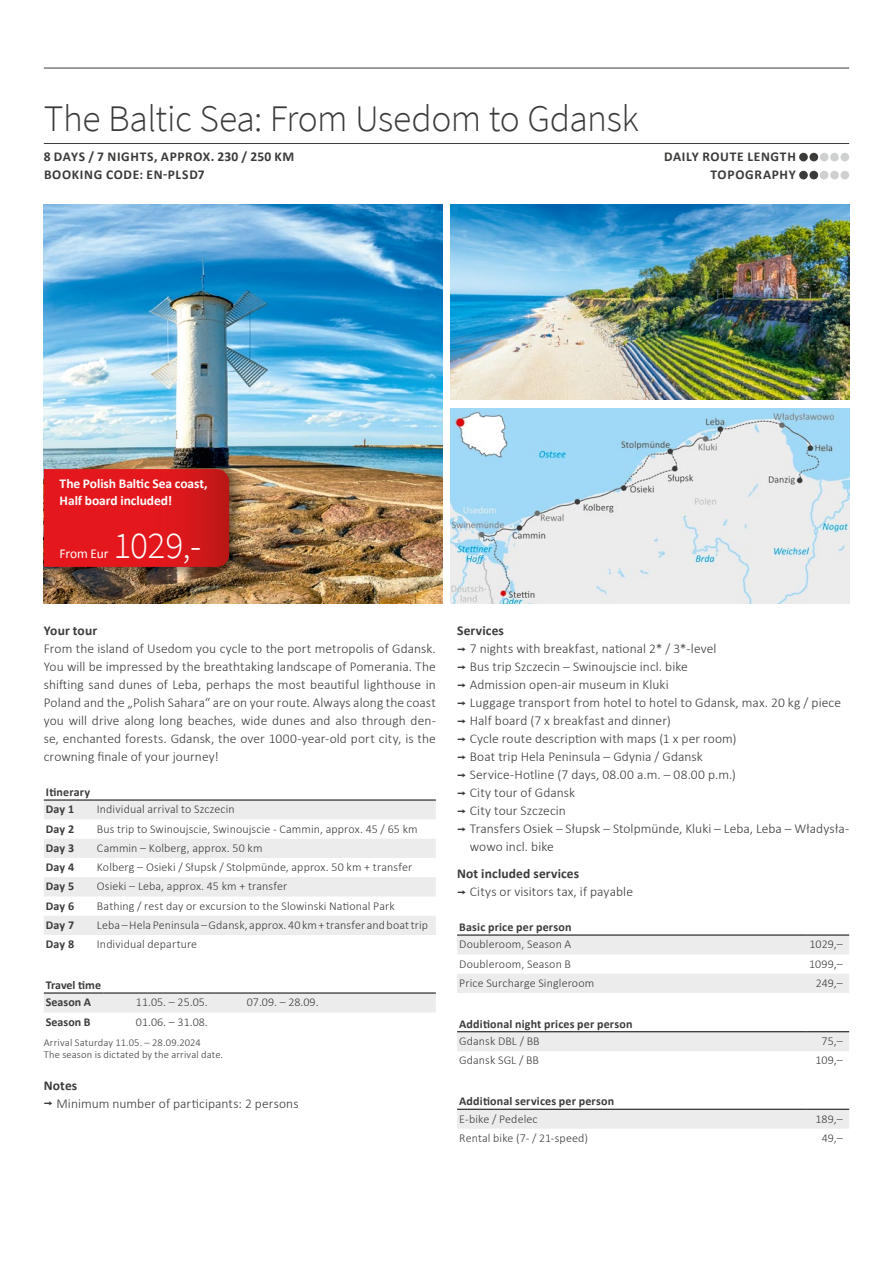
<style>
.page{position:relative;width:893px;height:1263px;background:#fff}
.page>*{position:absolute;margin:0;border:0;box-sizing:border-box;transform-origin:0 0}
.t1{font:300 37.5px "Source Sans Pro";letter-spacing:-.015em;color:#3b3b3a}
.t2{font:300 37.5px "Source Sans Pro";color:#fff}
.t3{font:300 13.5px/18px "Calibri";letter-spacing:.005em;color:#3b3b3a}
.t4{font:700 13.5px/18px "Calibri";letter-spacing:.045em;color:#3b3b3a}
.t5{font:700 13.5px/17.2px "Calibri";letter-spacing:-.005em;color:#fff}
.t6{font:700 13.5px "Calibri";letter-spacing:.005em;color:#3b3b3a}
.t7{font:700 13.5px "Calibri";letter-spacing:.01em;color:#3b3b3a}
.t8{font:13.5px "Calibri";letter-spacing:-.01em;color:#fff}
.t9{font:300 12px "Calibri";letter-spacing:.01em;color:#3b3b3a}
.t10{font:700 12px/17.7px "Calibri";letter-spacing:.015em;color:#3b3b3a}
.t11{font:300 10.5px/12px "Calibri";letter-spacing:.015em;color:#3b3b3a}
.s1{font-weight:700}
.s2{font-family:"Interstate";font-weight:400}
</style>
<div class="page">
<img style="left:44px;top:204px;width:398px;height:400px">
<img style="left:451px;top:204px;width:398px;height:196px">
<img style="left:451px;top:408px;width:398px;height:196px">
<div style="left:40px;top:463px;width:204px;height:116px;background:#000;opacity:.45"></div>
<svg style="left:44px;top:469px;width:185px;height:98px;background:#dc171b"></svg>
<hr style="left:44px;top:143px;width:805px;height:1px;background:#3b3b3a">
<hr style="left:44px;top:68px;width:805px;height:1px;background:#3b3b3a">
<div style="left:799px;top:153px;width:9px;height:8px;background:#3b3b3a;border-radius:50%"></div>
<div style="left:809px;top:153px;width:9px;height:8px;background:#3b3b3a;border-radius:50%"></div>
<div style="left:820px;top:153px;width:8px;height:8px;background:#cfd0d0;border-radius:50%"></div>
<div style="left:830px;top:153px;width:9px;height:8px;background:#cfd0d0;border-radius:50%"></div>
<div style="left:840px;top:153px;width:9px;height:8px;background:#cfd0d0;border-radius:50%"></div>
<div style="left:799px;top:171px;width:9px;height:8px;background:#3b3b3a;border-radius:50%"></div>
<div style="left:809px;top:171px;width:9px;height:8px;background:#3b3b3a;border-radius:50%"></div>
<div style="left:820px;top:171px;width:8px;height:8px;background:#cfd0d0;border-radius:50%"></div>
<div style="left:830px;top:171px;width:9px;height:8px;background:#cfd0d0;border-radius:50%"></div>
<div style="left:840px;top:171px;width:9px;height:8px;background:#cfd0d0;border-radius:50%"></div>
<svg style="left:44px;top:801px;width:392px;height:134px;fill:#ececed"></svg>
<hr style="left:44px;top:800px;width:51px;height:1px;background:#000">
<hr style="left:95px;top:800px;width:341px;height:1px;background:#000">
<div style="left:44px;top:994px;width:392px;height:18px;background:#ececed"></div>
<hr style="left:44px;top:993px;width:59px;height:1px;background:#000">
<hr style="left:103px;top:993px;width:111px;height:1px;background:#000">
<hr style="left:214px;top:993px;width:111px;height:1px;background:#000">
<hr style="left:325px;top:993px;width:111px;height:1px;background:#000">
<svg style="left:457px;top:936px;width:392px;height:57px"></svg>
<hr style="left:457px;top:935px;width:349px;height:1px;background:#000">
<hr style="left:806px;top:935px;width:43px;height:1px;background:#000">
<div style="left:457px;top:1032px;width:392px;height:19px;background:#ececed"></div>
<hr style="left:457px;top:1031px;width:349px;height:1px;background:#000">
<hr style="left:806px;top:1031px;width:43px;height:1px;background:#000">
<div style="left:457px;top:1110px;width:392px;height:19px;background:#ececed"></div>
<hr style="left:457px;top:1109px;width:349px;height:1px;background:#000">
<hr style="left:806px;top:1109px;width:43px;height:1px;background:#000">
<h1 class="t1" style="left:44px;top:96px;width:597px">The Baltic Sea: From Usedom to Gdansk</h1>
<p class="t4" style="left:44px;top:147px;width:252px">8 DAYS / 7 NIGHTS, APPROX. 230 / 250 KM<br>BOOKING CODE: EN-PLSD7</p>
<p class="t4" style="left:664px;top:147px;width:133px;text-align:right">DAILY ROUTE LENGTH<br>TOPOGRAPHY</p>
<p class="t5" style="left:60px;top:474px;width:150px">The Polish Baltic Sea coast,<br>Half board included!</p>
<p class="t8" style="left:60px;top:544px;width:50px">From Eur</p>
<h1 class="t2" style="left:114px;top:522px;width:89px">1029,-</h1>
<p class="t6" style="left:44px;top:621px;width:55px">Your tour</p>
<p class="t3" style="left:44px;top:640px;width:394px;text-align:justify">From the island of Usedom you cycle to the port metropolis of Gdansk.<br>You will be impressed by the breathtaking landscape of Pomerania. The shifting sand dunes of Leba, perhaps the most beautiful lighthouse in Poland and the „Polish Sahara“ are on your route. Always along the coast you will drive along long beaches, wide dunes and also through den&shy;se, enchanted forests. Gdansk, the over 1000-year-old port city, is the crowning finale of your journey!</p>
<p class="t10" style="left:46px;top:782px;width:46px">Itinerary<br>Day 1</p>
<p class="t9" style="left:97px;top:802px;width:139px">Individual arrival to Szczecin</p>
<p class="t10" style="left:46px;top:819px;width:30px">Day 2</p>
<p class="t9" style="left:97px;top:821px;width:322px">Bus trip to Swinoujscie, Swinoujscie - Cammin, approx. 45 / 65 km</p>
<p class="t10" style="left:46px;top:839px;width:30px">Day 3</p>
<p class="t9" style="left:97px;top:840px;width:167px">Cammin – Kolberg, approx. 50 km</p>
<p class="t10" style="left:46px;top:858px;width:30px">Day 4</p>
<p class="t9" style="left:97px;top:860px;width:317px">Kolberg – Osieki / Słupsk / Stolpmünde, approx. 50 km + transfer</p>
<p class="t10" style="left:46px;top:877px;width:30px">Day 5</p>
<p class="t9" style="left:97px;top:879px;width:192px">Osieki – Leba, approx. 45 km + transfer</p>
<p class="t10" style="left:46px;top:896px;width:30px">Day 6</p>
<p class="t9" style="left:97px;top:898px;width:299px">Bathing / rest day or excursion to the Slowinski National Park</p>
<p class="t10" style="left:46px;top:916px;width:30px">Day 7</p>
<p class="t9" style="left:97px;top:917px;width:333px">Leba – Hela Peninsula – Gdansk, approx. 40 km + transfer and boat trip</p>
<p class="t10" style="left:46px;top:935px;width:30px">Day 8</p>
<p class="t9" style="left:97px;top:937px;width:102px">Individual departure</p>
<p class="t10" style="left:46px;top:975px;width:57px">Travel time<br>Season A</p>
<p class="t9" style="left:136px;top:995px;width:73px">11.05. – 25.05.</p>
<p class="t9" style="left:247px;top:995px;width:73px">07.09. – 28.09.</p>
<p class="t10" style="left:46px;top:1012px;width:46px">Season B</p>
<p class="t9" style="left:136px;top:1014px;width:73px">01.06. – 31.08.</p>
<p class="t11" style="left:44px;top:1037px;width:181px">Arrival Saturday 11.05. – 28.09.2024<br>The season is dictated by the arrival date.</p>
<p class="t3" style="left:44px;top:1076px;width:256px"><span class="s1">Notes<br></span><span class="s2">¬</span> Minimum number of participants: 2 persons</p>
<p class="t7" style="left:457px;top:621px;width:48px">Services</p>
<p class="t3" style="left:457px;top:640px;width:261px"><span class="s2">¬</span> 7 nights with breakfast, national 2* / 3*-level</p>
<p class="t3" style="left:457px;top:658px;width:232px"><span class="s2">¬</span> Bus trip Szczecin – Swinoujscie incl. bike</p>
<p class="t3" style="left:457px;top:676px;width:213px"><span class="s2">¬</span> Admission open-air museum in Kluki</p>
<p class="t3" style="left:457px;top:694px;width:385px"><span class="s2">¬</span> Luggage transport from hotel to hotel to Gdansk, max. 20 kg / piece</p>
<p class="t3" style="left:457px;top:712px;width:215px"><span class="s2">¬</span> Half board (7 x breakfast and dinner)</p>
<p class="t3" style="left:457px;top:730px;width:281px"><span class="s2">¬</span> Cycle route description with maps (1 x per room)</p>
<p class="t3" style="left:457px;top:748px;width:247px"><span class="s2">¬</span> Boat trip Hela Peninsula – Gdynia / Gdansk</p>
<p class="t3" style="left:457px;top:766px;width:280px"><span class="s2">¬</span> Service-Hotline (7 days, 08.00 a.m. – 08.00 p.m.)</p>
<p class="t3" style="left:457px;top:784px;width:119px"><span class="s2">¬</span> City tour of Gdansk</p>
<p class="t3" style="left:457px;top:802px;width:110px"><span class="s2">¬</span> City tour Szczecin</p>
<p class="t3" style="left:457px;top:820px;width:394px"><span class="s2">¬</span> Transfers Osiek – Słupsk – Stolpmünde, Kluki – Leba, Leba – Władysła-</p>
<p class="t3" style="left:470px;top:837px;width:85px">wowo incl. bike</p>
<p class="t3" style="left:457px;top:864px;width:177px"><span class="s1">Not included services<br></span><span class="s2">¬</span> Citys or visitors tax, if payable</p>
<p class="t10" style="left:459px;top:917px;width:114px">Basic price per person</p>
<p class="t9" style="left:459px;top:937px;width:114px">Doubleroom, Season A</p>
<p class="t9" style="left:810px;top:937px;width:35px">1029,–</p>
<p class="t9" style="left:459px;top:956px;width:113px">Doubleroom, Season B</p>
<p class="t9" style="left:809px;top:956px;width:35px">1099,–</p>
<p class="t9" style="left:459px;top:975px;width:137px">Price Surcharge Singleroom</p>
<p class="t9" style="left:816px;top:975px;width:28px">249,–</p>
<p class="t10" style="left:459px;top:1014px;width:175px">Additional night prices per person</p>
<p class="t9" style="left:459px;top:1034px;width:82px">Gdansk DBL / BB</p>
<p class="t9" style="left:822px;top:1034px;width:23px">75,–</p>
<p class="t9" style="left:459px;top:1053px;width:81px">Gdansk SGL / BB</p>
<p class="t9" style="left:815px;top:1053px;width:29px">109,–</p>
<p class="t10" style="left:459px;top:1092px;width:156px">Additional services per person</p>
<p class="t9" style="left:459px;top:1111px;width:80px">E-bike / Pedelec</p>
<p class="t9" style="left:815px;top:1111px;width:29px">189,–</p>
<p class="t9" style="left:459px;top:1130px;width:130px">Rental bike (7- / 21-speed)</p>
<p class="t9" style="left:822px;top:1130px;width:22px">49,–</p>
</div>
